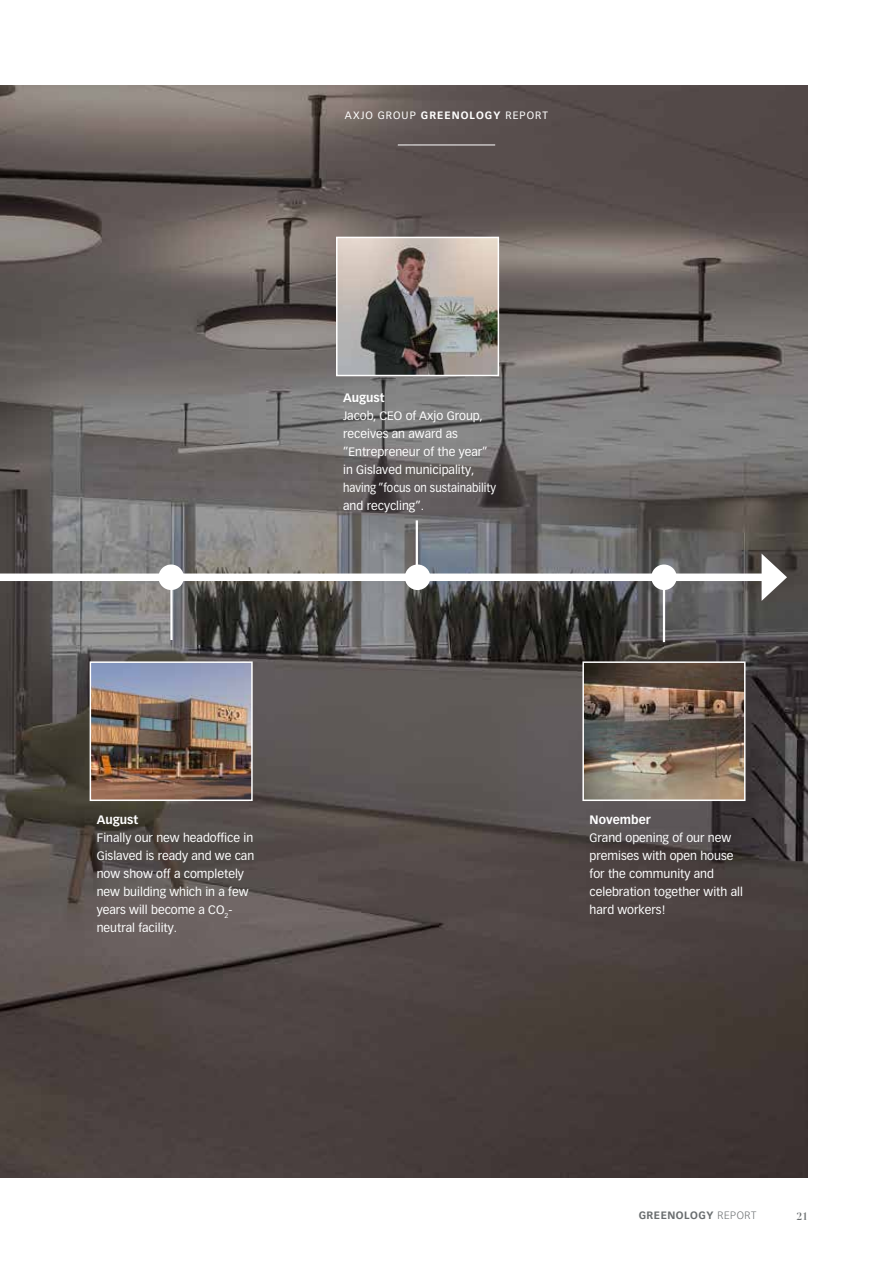
<style>
.page{position:relative;width:893px;height:1263px;background:#fff}
.page>*{position:absolute;margin:0;border:0;box-sizing:border-box;transform-origin:0 0}
.t1{font:12px/18px "Vectora LT Pro";color:#fff}
.t2{font:700 12px "Vectora LT Pro";color:#fff}
.t3{font:10.5px "Vectora LT Pro";letter-spacing:.1em;color:#fff}
.t4{font:700 10.5px "Vectora LT Pro";letter-spacing:.05em;color:#696d6f}
.t5{font:700 10.5px "Didot LT Pro";color:#696d6f}
.s1{font-weight:700}
.s2{font-weight:300}
</style>
<div class="page">
<img style="left:0;top:85px;width:808px;height:1093px">
<div style="left:0;top:573px;width:771px;height:8px;background:#fff"></div>
<svg style="left:762px;top:554px;width:25px;height:47px"></svg>
<div style="left:158px;top:564px;width:26px;height:26px;background:#fff;border-radius:50%"></div>
<div style="left:405px;top:564px;width:25px;height:26px;background:#fff;border-radius:50%"></div>
<div style="left:651px;top:564px;width:26px;height:26px;background:#fff;border-radius:50%"></div>
<img style="left:93px;top:664px;width:157px;height:134px">
<div style="left:90px;top:661px;width:163px;height:140px;border:2px solid #fff"></div>
<img style="left:585px;top:664px;width:157px;height:134px">
<div style="left:582px;top:661px;width:163px;height:140px;border:2px solid #fff"></div>
<img style="left:339px;top:240px;width:157px;height:133px">
<div style="left:336px;top:237px;width:163px;height:139px;border:2px solid #fff"></div>
<hr style="left:170px;top:583px;width:3px;height:57px;background:#fff">
<hr style="left:663px;top:585px;width:2px;height:57px;background:#fff">
<hr style="left:416px;top:520px;width:2px;height:57px;background:#fff">
<hr style="left:398px;top:145px;width:97px;height:1px;background:#fff">
<p class="t3" style="left:345px;top:109px;width:205px">AXJO GROUP <span class="s1">GREENOLOGY</span> REPORT</p>
<p class="t2" style="left:343px;top:390px;width:43px">August</p>
<p class="t1" style="left:343px;top:407px;width:154px">Jacob, CEO of Axjo Group, receives an award as ”Entrepreneur of the year” in Gislaved municipality, having ”focus on sustainability and recycling”.</p>
<p class="t2" style="left:97px;top:812px;width:43px">August</p>
<p class="t1" style="left:97px;top:829px;width:159px">Finally our new headoffice in<br>Gislaved is ready and we can now show off a completely new building which in a few years will become a CO<sub>2</sub>- neutral facility.</p>
<p class="t2" style="left:590px;top:812px;width:63px">November</p>
<p class="t1" style="left:590px;top:829px;width:155px">Grand opening of our new premises with open house for the community and celebration together with all hard workers!</p>
<p class="t4" style="left:639px;top:1209px;width:119px">GREENOLOGY <span class="s2">REPORT</span></p>
<p class="t5" style="left:796px;top:1209px;width:13px">21</p>
</div>
